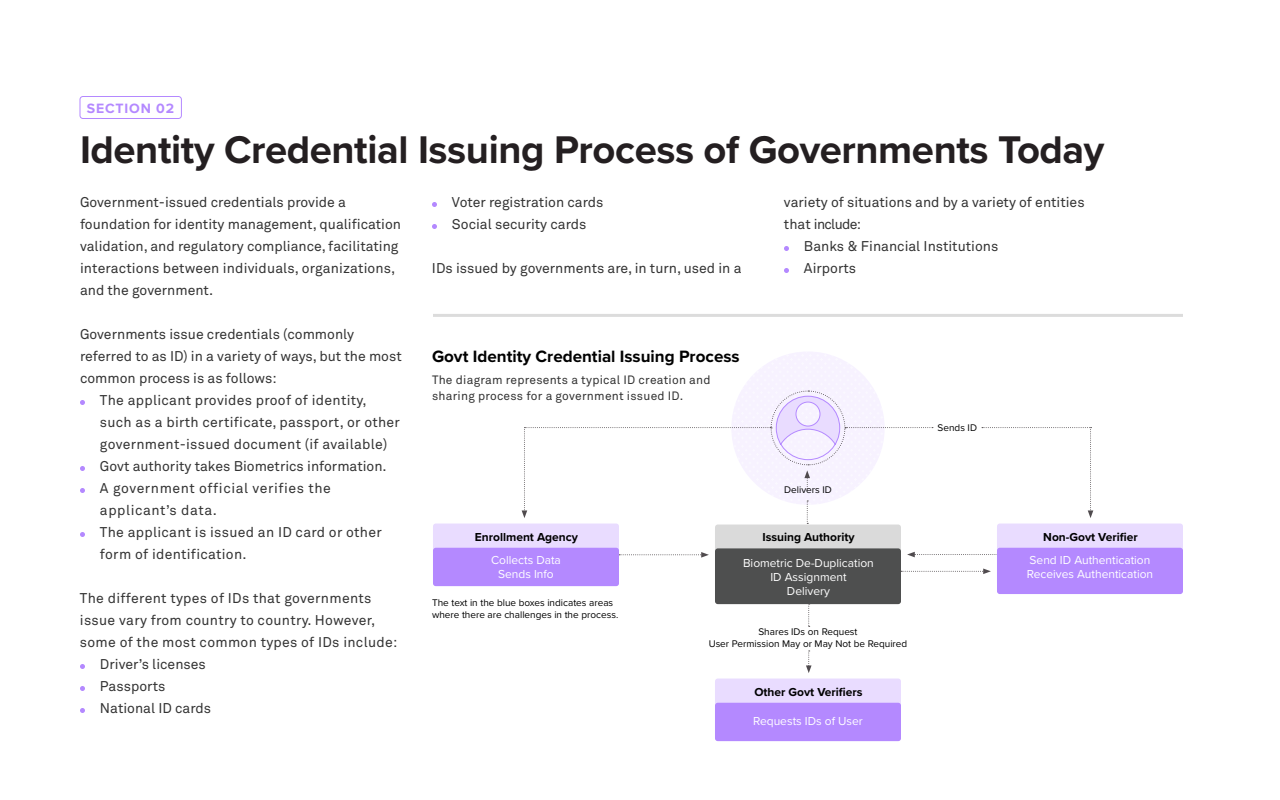
<style>
.page{position:relative;width:1280px;height:800px;background:#fff}
.page>*{position:absolute;margin:0;border:0;box-sizing:border-box;transform-origin:0 0}
.t1{font:700 40px "Proxima Nova";letter-spacing:-.01em;color:#241f21}
.t2{font:700 17px "Proxima Nova";color:#000}
.t3{font:14px/22px "Wipro Akkurat";color:#333}
.t4{font:14px "Wipro Akkurat";letter-spacing:.02em;color:#333}
.t5{font:14px "Wipro Akkurat";letter-spacing:.04em;color:#333}
.t6{font:14px "Wipro Akkurat";letter-spacing:-.05em;color:#333}
.t7{font:700 14px "Proxima Nova";letter-spacing:.06em;color:#b489ff}
.t8{font:12px/14.4px "Proxima Nova";color:#fff;text-align:center}
.t9{font:12px/16.4px "Wipro Akkurat";letter-spacing:.02em;color:#333}
.t10{font:700 12px "Proxima Nova";color:#000}
.t11{font:10px/12px "Proxima Nova";color:#000;text-align:center}
</style>
<div class="page">
<svg style="left:80px;top:400px;width:5px;height:5px"></svg>
<svg style="left:80px;top:466px;width:5px;height:5px"></svg>
<svg style="left:80px;top:488px;width:5px;height:5px"></svg>
<svg style="left:80px;top:532px;width:5px;height:5px"></svg>
<svg style="left:80px;top:664px;width:5px;height:5px"></svg>
<svg style="left:80px;top:686px;width:5px;height:5px"></svg>
<svg style="left:80px;top:708px;width:5px;height:5px"></svg>
<svg style="left:432px;top:202px;width:5px;height:5px"></svg>
<svg style="left:432px;top:224px;width:5px;height:5px"></svg>
<svg style="left:784px;top:246px;width:5px;height:5px"></svg>
<svg style="left:784px;top:268px;width:5px;height:5px"></svg>
<div style="left:80px;top:96px;width:102px;height:23px;border:1px solid #b489ff;border-radius:3px"></div>
<svg style="left:982px;top:427px;width:111px;height:91px"></svg>
<svg style="left:806px;top:650px;width:6px;height:23px"></svg>
<svg style="left:619px;top:552px;width:90px;height:6px"></svg>
<svg style="left:907px;top:552px;width:90px;height:5px"></svg>
<svg style="left:901px;top:569px;width:90px;height:5px"></svg>
<svg style="left:522px;top:352px;width:411px;height:172px"></svg>
<svg style="left:808px;top:604px;width:2px;height:23px"></svg>
<div style="left:715px;top:679px;width:186px;height:62px;background:#e9dcff;border-radius:3px"></div>
<div style="left:715px;top:703px;width:186px;height:38px;background:#b489ff;border-radius:3px"></div>
<div style="left:997px;top:524px;width:186px;height:62px;background:#e9dcff;border-radius:3px"></div>
<div style="left:997px;top:548px;width:186px;height:46px;background:#b489ff;border-radius:3px"></div>
<div style="left:433px;top:524px;width:186px;height:62px;background:#e9dcff;border-radius:3px"></div>
<div style="left:433px;top:548px;width:186px;height:38px;background:#b489ff;border-radius:3px"></div>
<div style="left:715px;top:525px;width:186px;height:79px;background:#dadada;border-radius:3px"></div>
<div style="left:715px;top:548px;width:186px;height:56px;background:#4e4f4f;border-radius:3px"></div>
<hr style="left:433px;top:314px;width:750px;height:3px;background:#dcdcdc">
<p class="t7" style="left:87px;top:98px;width:89px">SECTION 02</p>
<h1 class="t1" style="left:80px;top:120px;width:1026px">Identity Credential Issuing Process of Governments Today</h1>
<p class="t3" style="left:80px;top:191px;width:323px">Government-issued credentials provide a foundation for identity management, qualification validation, and regulatory compliance, facilitating interactions between individuals, organizations, and the government.</p>
<p class="t3" style="left:80px;top:323px;width:276px">Governments issue credentials (commonly</p>
<p class="t3" style="left:80px;top:345px;width:323px">referred to as ID) in a variety of ways, but the most</p>
<p class="t3" style="left:80px;top:367px;width:198px">common process is as follows:</p>
<p class="t4" style="left:100px;top:392px;width:268px">The applicant provides proof of identity,</p>
<p class="t4" style="left:100px;top:414px;width:301px">such as a birth certificate, passport, or other</p>
<p class="t4" style="left:100px;top:436px;width:289px">government-issued document (if available)</p>
<p class="t3" style="left:100px;top:455px;width:288px">Govt authority takes Biometrics information.</p>
<p class="t5" style="left:100px;top:480px;width:232px">A government official verifies the</p>
<p class="t5" style="left:100px;top:502px;width:119px">applicant’s data.</p>
<p class="t4" style="left:100px;top:524px;width:283px">The applicant is issued an ID card or other</p>
<p class="t4" style="left:100px;top:546px;width:148px">form of identification.</p>
<p class="t4" style="left:80px;top:590px;width:293px">The different types of IDs that governments</p>
<p class="t4" style="left:80px;top:612px;width:297px">issue vary from country to country. However,</p>
<p class="t4" style="left:80px;top:634px;width:319px">some of the most common types of IDs include:</p>
<p class="t3" style="left:100px;top:653px;width:107px">Driver’s licenses</p>
<p class="t3" style="left:100px;top:675px;width:67px">Passports</p>
<p class="t3" style="left:100px;top:697px;width:113px">National ID cards</p>
<p class="t3" style="left:784px;top:191px;width:302px">variety of situations and by a variety of entities</p>
<p class="t6" style="left:784px;top:216px;width:79px">that include:</p>
<p class="t3" style="left:804px;top:235px;width:196px">Banks &amp; Financial Institutions</p>
<p class="t3" style="left:804px;top:257px;width:54px">Airports</p>
<p class="t3" style="left:452px;top:191px;width:153px">Voter registration cards<br>Social security cards</p>
<p class="t3" style="left:432px;top:257px;width:311px">IDs issued by governments are, in turn, used in a</p>
<p class="t2" style="left:432px;top:344px;width:309px">Govt Identity Credential Issuing Process</p>
<p class="t9" style="left:432px;top:371px;width:280px">The diagram represents a typical ID creation and sharing process for a government issued ID.</p>
<p class="t11" style="left:938px;top:421px;width:41px">Sends ID</p>
<p class="t11" style="left:784px;top:484px;width:49px">Delivers ID</p>
<p class="t10" style="left:1043px;top:528px;width:96px">Non-Govt Verifier</p>
<p class="t8" style="left:1027px;top:552px;width:128px;text-align:left">Send ID Authentication<br>Receives Authentication</p>
<p class="t10" style="left:475px;top:528px;width:105px">Enrollment Agency</p>
<p class="t8" style="left:491px;top:552px;width:71px">Collects Data<br>Sends Info</p>
<p class="t10" style="left:762px;top:528px;width:94px">Issuing Authority</p>
<p class="t8" style="left:743px;top:555px;width:132px">Biometric De-Duplication<br>ID Assignment<br>Delivery</p>
<p class="t11" style="left:432px;top:596px;width:188px;text-align:left">The text in the blue boxes indicates areas where there are challenges in the process.</p>
<p class="t11" style="left:709px;top:626px;width:200px">Shares IDs on Request<br>User Permission May or May Not be Required</p>
<p class="t10" style="left:754px;top:683px;width:110px">Other Govt Verifiers</p>
<p class="t8" style="left:753px;top:713px;width:111px">Requests IDs of User</p>
</div>
